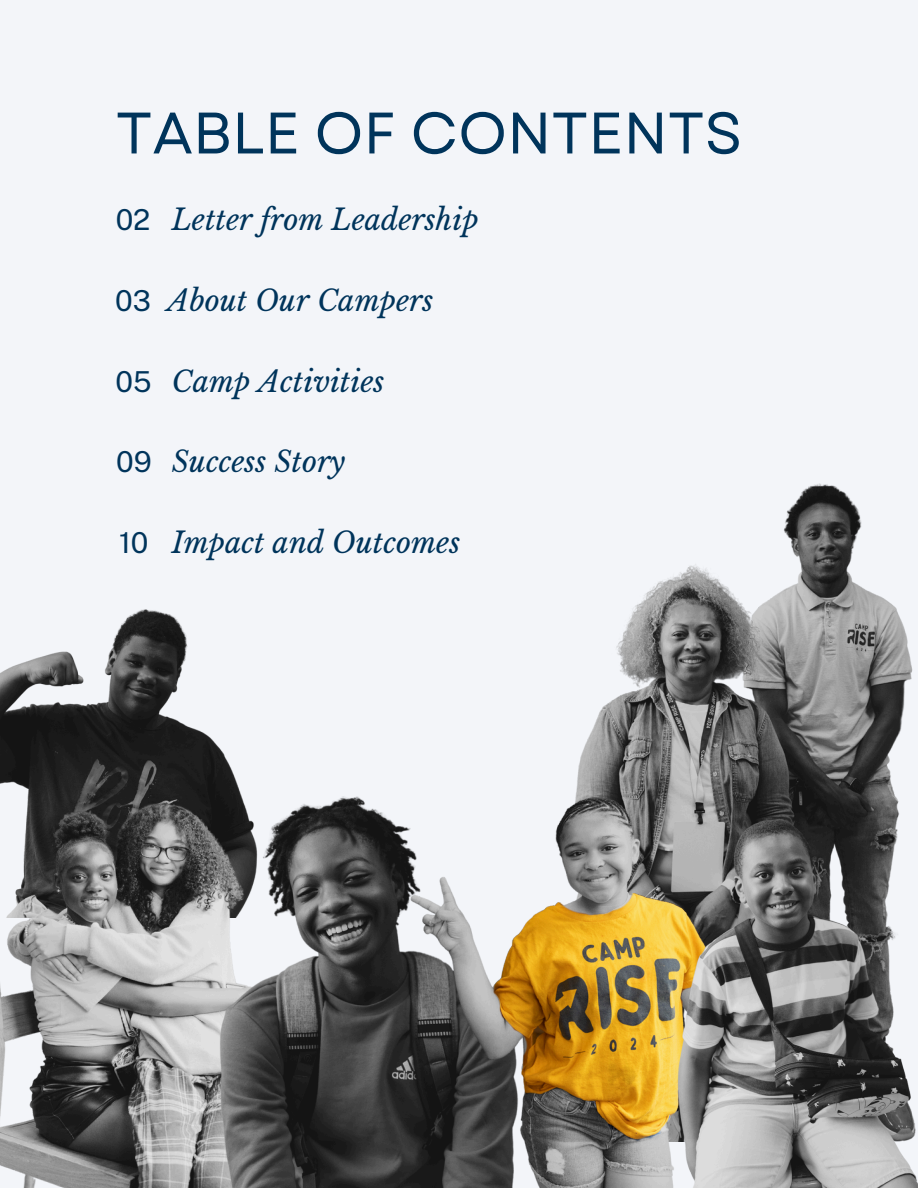
<style>
.page{position:relative;width:918px;height:1188px;background:#f3f5f9}
.page>*{position:absolute;margin:0;border:0;box-sizing:border-box;transform-origin:0 0}
.t1{font:58.35px "Garet";color:#00345b}
.t2{font:italic 28.8px "Libre Baskerville";color:#00345b}
.t3{font:28.8px "Public Sans";color:#00345b}
</style>
<div class="page">
<img style="left:0;top:609px;width:230px;height:165px">
<img style="left:0;top:774px;width:124px;height:414px">
<img style="left:611px;top:483px;width:302px;height:324px">
<img style="left:124px;top:766px;width:234px;height:422px">
<img style="left:358px;top:701px;width:496px;height:487px">
<img style="left:492px;top:894px;width:114px;height:252px">
<img style="left:606px;top:807px;width:312px;height:381px">
<p class="t1" style="left:116px;top:91px;width:628px">TABLE OF CONTENTS</p>
<p class="t3" style="left:116px;top:203px;width:36px">02</p>
<p class="t2" style="left:172px;top:202px;width:308px">Letter from Leadership</p>
<p class="t3" style="left:115px;top:284px;width:37px">03</p>
<p class="t2" style="left:167px;top:283px;width:268px">About Our Campers</p>
<p class="t3" style="left:116px;top:364px;width:38px">05</p>
<p class="t2" style="left:172px;top:364px;width:214px">Camp Activities</p>
<p class="t3" style="left:116px;top:445px;width:37px">09</p>
<p class="t3" style="left:119px;top:526px;width:31px">10</p>
<p class="t2" style="left:172px;top:444px;width:175px">Success Story</p>
<p class="t2" style="left:172px;top:525px;width:290px">Impact and Outcomes</p>
</div>
